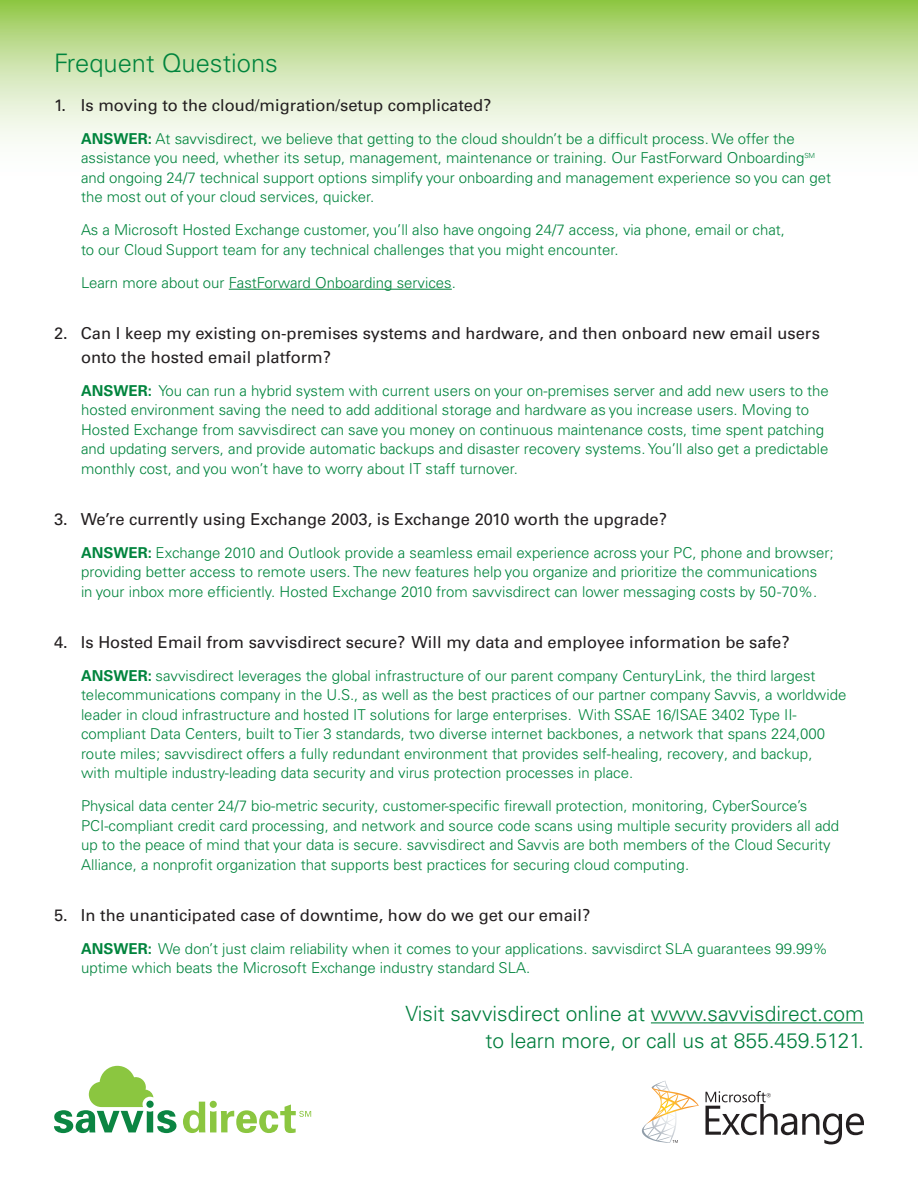
<style>
.page{position:relative;width:918px;height:1188px;background:#fff}
.page>*{position:absolute;margin:0;border:0;box-sizing:border-box;transform-origin:0 0}
.Section_Header2{font:300 25.5px "Univers LT Pro 45";color:#00843d}
.t1{font:300 21px/27px "Univers LT Pro 45";color:#007e3d;text-align:right}
.Text{font:16.5px/24px "Univers LT Pro 55 Roman";color:#231f20}
.Text-2{font:300 15px/19.5px "Univers LT Pro 45";color:#00843d}
.s1{font-family:"Univers LT Pro 65";font-weight:700}
</style>
<div class="page">
<svg style="left:54px;top:1066px;width:122px;height:67px"></svg>
<svg style="left:183px;top:1102px;width:128px;height:31px"></svg>
<svg style="left:0;top:0;width:918px;height:142px;background:#cde4ac"></svg>
<svg style="left:642px;top:1081px;width:57px;height:62px"></svg>
<svg style="left:706px;top:1091px;width:158px;height:53px"></svg>
<hr style="left:229px;top:289px;width:223px;height:1px;background:#00843d">
<hr style="left:651px;top:1022px;width:213px;height:1px;background:#007e3d">
<p class="Section_Header2" style="left:54px;top:48px;width:225px">Frequent Questions</p>
<p class="Text" style="left:54px;top:93px;width:439px">1. Is moving to the cloud/migration/setup complicated?</p>
<p class="Text-2" style="left:81px;top:129px;width:752px"><span class="s1">ANSWER:</span> At savvisdirect, we believe that getting to the cloud shouldn’t be a difficult process. We offer the assistance you need, whether its setup, management, maintenance or training. Our FastForward Onboarding<sup>SM </sup>and ongoing 24/7 technical support options simplify your onboarding and management experience so you can get the most out of your cloud services, quicker.</p>
<p class="Text-2" style="left:81px;top:220px;width:706px">As a Microsoft Hosted Exchange customer, you’ll also have ongoing 24/7 access, via phone, email or chat, to our Cloud Support team for any technical challenges that you might encounter.</p>
<p class="Text-2" style="left:81px;top:273px;width:376px">Learn more about our FastForward Onboarding services.</p>
<p class="Text" style="left:81px;top:321px;width:740px;text-indent:-27px">2. Can I keep my existing on-premises systems and hardware, and then onboard new email users onto the hosted email platform?</p>
<p class="Text-2" style="left:81px;top:381px;width:749px"><span class="s1">ANSWER:</span> You can run a hybrid system with current users on your on-premises server and add new users to the hosted environment saving the need to add additional storage and hardware as you increase users. Moving to Hosted Exchange from savvisdirect can save you money on continuous maintenance costs, time spent patching and updating servers, and provide automatic backups and disaster recovery systems. You’ll also get a predictable monthly cost, and you won’t have to worry about IT staff turnover.</p>
<p class="Text" style="left:54px;top:507px;width:614px">3. We’re currently using Exchange 2003, is Exchange 2010 worth the upgrade?</p>
<p class="Text-2" style="left:81px;top:543px;width:754px"><span class="s1">ANSWER:</span> Exchange 2010 and Outlook provide a seamless email experience across your PC, phone and browser; providing better access to remote users. The new features help you organize and prioritize the communications<br>in your inbox more efficiently. Hosted Exchange 2010 from savvisdirect can lower messaging costs by 50-70%.</p>
<p class="Text" style="left:54px;top:630px;width:737px">4. Is Hosted Email from savvisdirect secure? Will my data and employee information be safe?</p>
<p class="Text-2" style="left:81px;top:666px;width:767px"><span class="s1">ANSWER:</span> savvisdirect leverages the global infrastructure of our parent company CenturyLink, the third largest telecommunications company in the U.S., as well as the best practices of our partner company Savvis, a worldwide leader in cloud infrastructure and hosted IT solutions for large enterprises. With SSAE 16/ISAE 3402 Type II&shy;compliant Data Centers, built to Tier 3 standards, two diverse internet backbones, a network that spans 224,000 route miles; savvisdirect offers a fully redundant environment that provides self-healing, recovery, and backup,<br>with multiple industry-leading data security and virus protection processes in place.</p>
<p class="Text-2" style="left:81px;top:796px;width:760px">Physical data center 24/7 bio-metric security, customer-specific firewall protection, monitoring, CyberSource’s PCI-compliant credit card processing, and network and source code scans using multiple security providers all add up to the peace of mind that your data is secure. savvisdirect and Savvis are both members of the Cloud Security Alliance, a nonprofit organization that supports best practices for securing cloud computing.</p>
<p class="Text" style="left:54px;top:903px;width:538px">5. In the unanticipated case of downtime, how do we get our email?</p>
<p class="Text-2" style="left:81px;top:939px;width:748px"><span class="s1">ANSWER:</span> We don’t just claim reliability when it comes to your applications. savvisdirct SLA guarantees 99.99% uptime which beats the Microsoft Exchange industry standard SLA.</p>
<p class="t1" style="left:406px;top:1000px;width:460px">Visit savvisdirect online at www.savvisdirect.com to learn more, or call us at 855.459.5121.</p>
</div>
